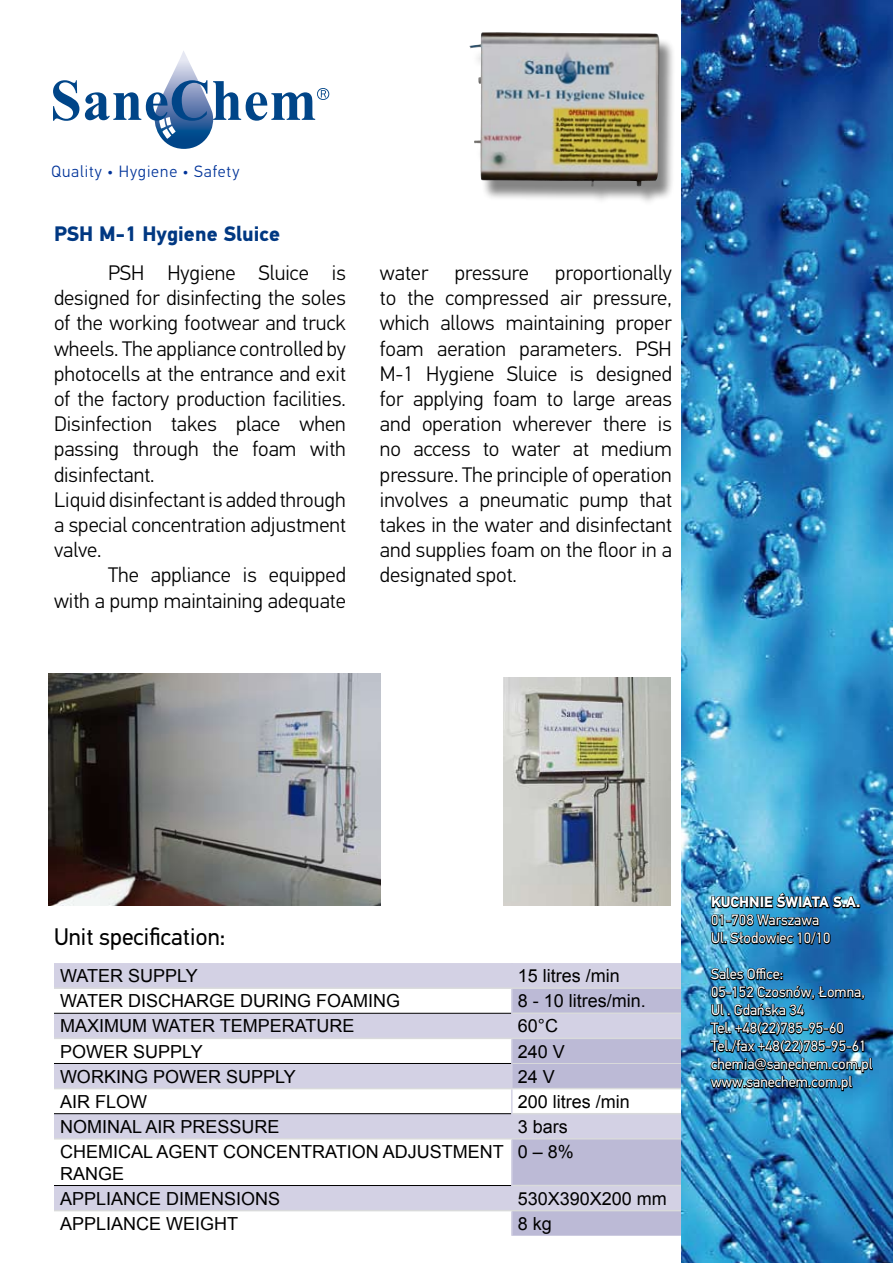
<style>
.page{position:relative;width:893px;height:1263px;background:#fff}
.page>*{position:absolute;margin:0;border:0;box-sizing:border-box;transform-origin:0 0}
.t1{font:24px "PF Din Text Pro";color:#000}
.t2{font:300 21px/25.2px "PF Din Text Pro";color:#000}
.t3{font:700 21px "PF Din Text Pro";color:#003882}
.t4{font:18px/21.6px "Arial";color:#000}
.t5{font:300 16.35px "PF Din Text Pro";letter-spacing:.055em;color:#039}
.t6{font:15px/18px "PF Din Text Pro";color:#fff}
.t7{font:700 15px "PF Din Text Pro";color:#fff}
</style>
<div class="page">
<svg style="left:54px;top:963px;width:627px;height:247px;fill:#d3d1e4"></svg>
<svg style="left:513px;top:989px;width:168px;height:247px;background:#c9c8de"></svg>
<hr style="left:511px;top:963px;width:2px;height:24px;background:#d3d1e4">
<hr style="left:511px;top:989px;width:2px;height:24px;background:#d3d1e4">
<hr style="left:511px;top:1013px;width:2px;height:24px;background:#d3d1e4">
<hr style="left:511px;top:1039px;width:2px;height:24px;background:#d3d1e4">
<hr style="left:511px;top:1063px;width:2px;height:25px;background:#d3d1e4">
<hr style="left:511px;top:1089px;width:2px;height:25px;background:#d3d1e4">
<hr style="left:511px;top:1114px;width:2px;height:24px;background:#d3d1e4">
<hr style="left:511px;top:1139px;width:2px;height:46px;background:#d3d1e4">
<hr style="left:511px;top:1185px;width:2px;height:25px;background:#d3d1e4">
<hr style="left:511px;top:1211px;width:2px;height:25px;background:#d3d1e4">
<hr style="left:54px;top:987px;width:458px;height:2px;background:#d9dadb">
<hr style="left:512px;top:987px;width:169px;height:2px;background:#d9dadb">
<hr style="left:513px;top:1012px;width:168px;height:2px;background:#d9dadb">
<hr style="left:54px;top:1037px;width:458px;height:2px;background:#d9dadb">
<hr style="left:512px;top:1037px;width:169px;height:2px;background:#d9dadb">
<hr style="left:54px;top:1088px;width:458px;height:1px;background:#d9dadb">
<hr style="left:512px;top:1088px;width:169px;height:1px;background:#d9dadb">
<hr style="left:513px;top:1113px;width:168px;height:1px;background:#d9dadb">
<hr style="left:54px;top:1138px;width:458px;height:1px;background:#d9dadb">
<hr style="left:512px;top:1138px;width:169px;height:1px;background:#d9dadb">
<hr style="left:513px;top:1185px;width:168px;height:1px;background:#d9dadb">
<hr style="left:54px;top:1210px;width:458px;height:1px;background:#d9dadb">
<hr style="left:512px;top:1210px;width:169px;height:1px;background:#d9dadb">
<hr style="left:54px;top:1013px;width:457px;height:1px;background:#000">
<hr style="left:54px;top:1063px;width:457px;height:1px;background:#000">
<hr style="left:54px;top:1113px;width:457px;height:1px;background:#000">
<hr style="left:54px;top:1185px;width:457px;height:1px;background:#000">
<hr style="left:513px;top:1063px;width:168px;height:1px;background:#d9dadb">
<img style="left:681px;top:0;width:212px;height:1263px">
<div style="left:470px;top:36px;width:233px;height:214px;background:#000;opacity:.48"></div>
<img style="left:469px;top:32px;width:26px;height:109px">
<svg style="left:53px;top:51px;width:276px;height:98px"></svg>
<img style="left:49px;top:674px;width:331px;height:232px">
<img style="left:503px;top:677px;width:167px;height:229px">
<img style="left:710px;top:889px;width:150px;height:64px">
<img style="left:709px;top:967px;width:165px;height:130px">
<p class="t5" style="left:51px;top:162px;width:190px">Quality • Hygiene • Safety</p>
<p class="t3" style="left:54px;top:221px;width:228px">PSH M-1 Hygiene Sluice</p>
<p class="t2" style="left:54px;top:260px;width:293px;text-indent:54px">PSH Hygiene Sluice is designed for disinfecting the soles of the working footwear and truck wheels. The appliance controlled by photocells at the entrance and exit of the factory production facilities.<br>Disinfection takes place when passing through the foam with disinfectant.<br>Liquid disinfectant is added through a special concentration adjustment valve.</p>
<p class="t2" style="left:54px;top:563px;width:293px;text-align:right">The appliance is equipped<br>with a pump maintaining adequate</p>
<p class="t2" style="left:380px;top:260px;width:293px;text-align:justify;text-indent:175px">proportionally to the compressed air pressure, which allows maintaining proper foam aeration parameters. PSH M-1 Hygiene Sluice is designed for applying foam to large areas and operation wherever there is no access to water at medium pressure. The principle of operation involves a pneumatic pump that takes in the water and disinfectant and supplies foam on the floor in a designated spot.</p>
<p class="t2" style="left:380px;top:260px;width:50px">water</p>
<p class="t2" style="left:455px;top:260px;width:76px">pressure</p>
<p class="t1" style="left:54px;top:923px;width:173px">Unit specification:</p>
<p class="t4" style="left:60px;top:965px;width:139px">WATER SUPPLY</p>
<p class="t4" style="left:518px;top:965px;width:104px">15 litres /min</p>
<p class="t4" style="left:60px;top:990px;width:342px">WATER DISCHARGE DURING FOAMING</p>
<p class="t4" style="left:518px;top:990px;width:130px">8 - 10 litres/min.</p>
<p class="t4" style="left:60px;top:1015px;width:296px">MAXIMUM WATER TEMPERATURE</p>
<p class="t4" style="left:518px;top:1015px;width:42px">60°C</p>
<p class="t4" style="left:60px;top:1040px;width:144px">POWER SUPPLY</p>
<p class="t4" style="left:518px;top:1040px;width:49px">240 V</p>
<p class="t4" style="left:60px;top:1066px;width:237px">WORKING POWER SUPPLY</p>
<p class="t4" style="left:518px;top:1066px;width:39px">24 V</p>
<p class="t4" style="left:60px;top:1091px;width:89px">AIR FLOW</p>
<p class="t4" style="left:518px;top:1091px;width:114px">200 litres /min</p>
<p class="t4" style="left:60px;top:1116px;width:221px">NOMINAL AIR PRESSURE</p>
<p class="t4" style="left:518px;top:1116px;width:52px">3 bars</p>
<p class="t4" style="left:60px;top:1141px;width:445px">CHEMICAL AGENT CONCENTRATION ADJUSTMENT<br>RANGE</p>
<p class="t4" style="left:518px;top:1141px;width:58px">0 – 8%</p>
<p class="t4" style="left:60px;top:1188px;width:222px">APPLIANCE DIMENSIONS</p>
<p class="t4" style="left:518px;top:1188px;width:151px">530X390X200 mm</p>
<p class="t4" style="left:60px;top:1213px;width:180px">APPLIANCE WEIGHT</p>
<p class="t4" style="left:518px;top:1213px;width:36px">8 kg</p>
<p class="t7" style="left:711px;top:893px;width:151px">KUCHNIE ŚWIATA S.A.</p>
<p class="t6" style="left:711px;top:911px;width:121px">01-708 Warszawa<br>Ul. Słodowiec 10/10</p>
<p class="t6" style="left:711px;top:965px;width:163px">Sales Office:<br>05-152 Czosnów, Łomna,<br>Ul . Gdańska 34<br>Tel. +48(22)785-95-60<br>Tel./fax +48(22)785-95-61 chemia@sanechem.com.pl www.sanechem.com.pl</p>
</div>
